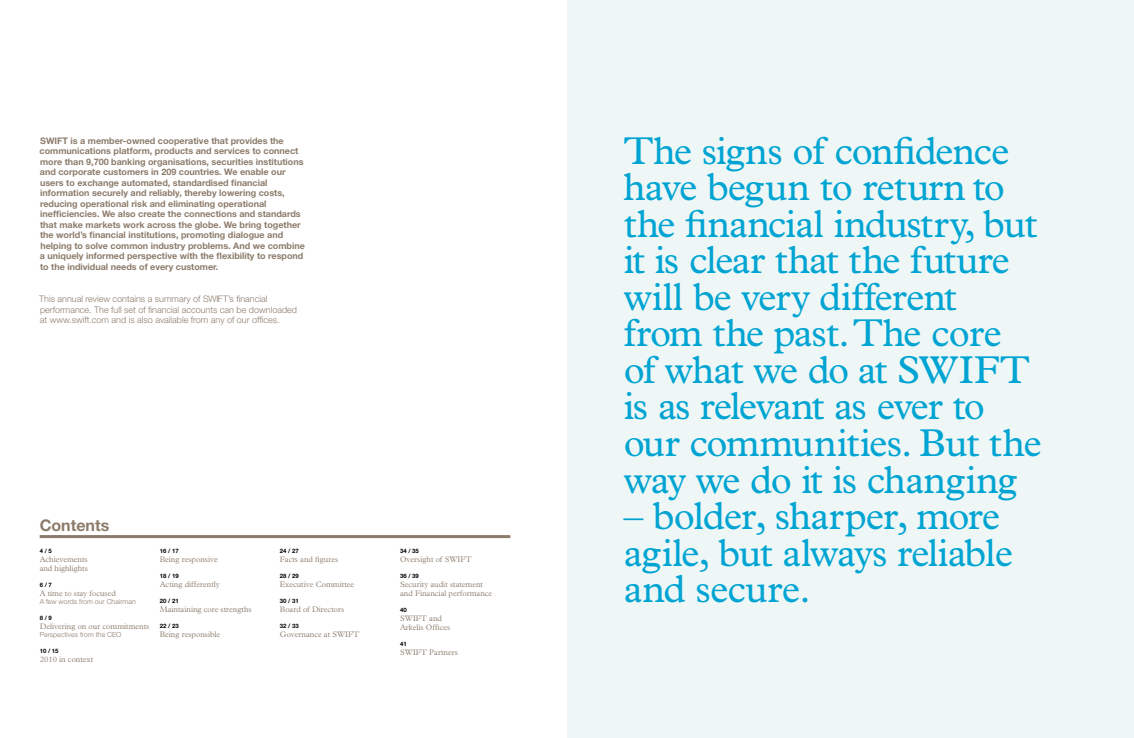
<style>
.page{position:relative;width:1134px;height:738px;background:#fff}
.page>*{position:absolute;margin:0;border:0;box-sizing:border-box;transform-origin:0 0}
.t1{font:39px/36.5px "Plantin";letter-spacing:-.025em;color:#00a4d3}
.t2{font:700 16px "Helvetica Neue LT";color:#8c7b6b}
.t3{font:700 9px/10.5px "Helvetica Neue LT";color:#8c7b6b}
.t4{font:300 9px/10.5px "Helvetica Neue LT";color:#8c7b6b}
.t5{font:300 8px/9px "Plantin";color:#8c7b6b}
.t6{font:300 7px "Helvetica Neue LT";color:#8c7b6b}
.t7{font:700 6px "Helvetica Neue LT";color:#000}
</style>
<div class="page">
<div style="left:567px;top:0;width:567px;height:737px;background:#eef7f6"></div>
<hr style="left:40px;top:534px;width:470px;height:3px;background:#8c7b6b">
<p class="t3" style="left:40px;top:135px;width:267px">SWIFT is a member-owned cooperative that provides the communications platform, products and services to connect more than 9,700 banking organisations, securities institutions and corporate customers in 209 countries. We enable our users to exchange automated, standardised financial information securely and reliably, thereby lowering costs, reducing operational risk and eliminating operational inefficiencies. We also create the connections and standards that make markets work across the globe. We bring together the world’s financial institutions, promoting dialogue and helping to solve common industry problems. And we combine a uniquely informed perspective with the flexibility to respond to the individual needs of every customer.</p>
<p class="t4" style="left:39px;top:293px;width:259px">This annual review contains a summary of SWIFT’s financial performance. The full set of financial accounts can be downloaded at www.swift.com and is also available from any of our offices.</p>
<h2 class="t2" style="left:40px;top:515px;width:71px">Contents</h2>
<p class="t7" style="left:40px;top:547px;width:14px">4 / 5</p>
<p class="t5" style="left:40px;top:554px;width:50px">Achievements and highlights</p>
<p class="t7" style="left:40px;top:581px;width:14px">6 / 7</p>
<p class="t5" style="left:40px;top:588px;width:78px">A time to stay focused</p>
<p class="t6" style="left:40px;top:597px;width:98px">A few words from our Chairman</p>
<p class="t7" style="left:40px;top:614px;width:14px">8 / 9</p>
<p class="t5" style="left:40px;top:621px;width:111px">Delivering on our commitments</p>
<p class="t6" style="left:40px;top:630px;width:83px">Perspectives from the CEO</p>
<p class="t7" style="left:40px;top:647px;width:20px">10 / 15</p>
<p class="t5" style="left:40px;top:654px;width:55px">2010 in context</p>
<p class="t7" style="left:160px;top:547px;width:20px">16 / 17</p>
<p class="t5" style="left:160px;top:554px;width:59px">Being responsive</p>
<p class="t7" style="left:160px;top:572px;width:20px">18 / 19</p>
<p class="t5" style="left:160px;top:579px;width:62px">Acting differently</p>
<p class="t7" style="left:160px;top:597px;width:20px">20 / 21</p>
<p class="t5" style="left:160px;top:604px;width:93px">Maintaining core strengths</p>
<p class="t7" style="left:160px;top:622px;width:20px">22 / 23</p>
<p class="t5" style="left:160px;top:629px;width:62px">Being responsible</p>
<p class="t7" style="left:280px;top:547px;width:20px">24 / 27</p>
<p class="t5" style="left:280px;top:554px;width:60px">Facts and figures</p>
<p class="t7" style="left:280px;top:572px;width:20px">28 / 29</p>
<p class="t5" style="left:280px;top:579px;width:76px">Executive Committee</p>
<p class="t7" style="left:280px;top:597px;width:20px">30 / 31</p>
<p class="t5" style="left:280px;top:604px;width:66px">Board of Directors</p>
<p class="t7" style="left:280px;top:622px;width:20px">32 / 33</p>
<p class="t5" style="left:280px;top:629px;width:81px">Governance at SWIFT</p>
<p class="t7" style="left:400px;top:547px;width:20px">34 / 35</p>
<p class="t5" style="left:400px;top:554px;width:73px">Oversight of SWIFT</p>
<p class="t7" style="left:400px;top:572px;width:20px">36 / 39</p>
<p class="t5" style="left:400px;top:579px;width:94px">Security audit statement and Financial performance</p>
<p class="t7" style="left:400px;top:606px;width:8px">40</p>
<p class="t5" style="left:400px;top:613px;width:52px">SWIFT and<br>Arkelis Offices</p>
<p class="t7" style="left:400px;top:640px;width:8px">41</p>
<p class="t5" style="left:400px;top:647px;width:59px">SWIFT Partners</p>
<p class="t1" style="left:624px;top:132px;width:419px">The signs of confidence have begun to return to the financial industry, but it is clear that the future will be very different from the past. The core of what we do at SWIFT is as relevant as ever to our communities. But the way we do it is changing</p>
<h1 class="t1" style="left:624px;top:497px;width:391px">– bolder, sharper, more agile, but always reliable and secure.</h1>
</div>
